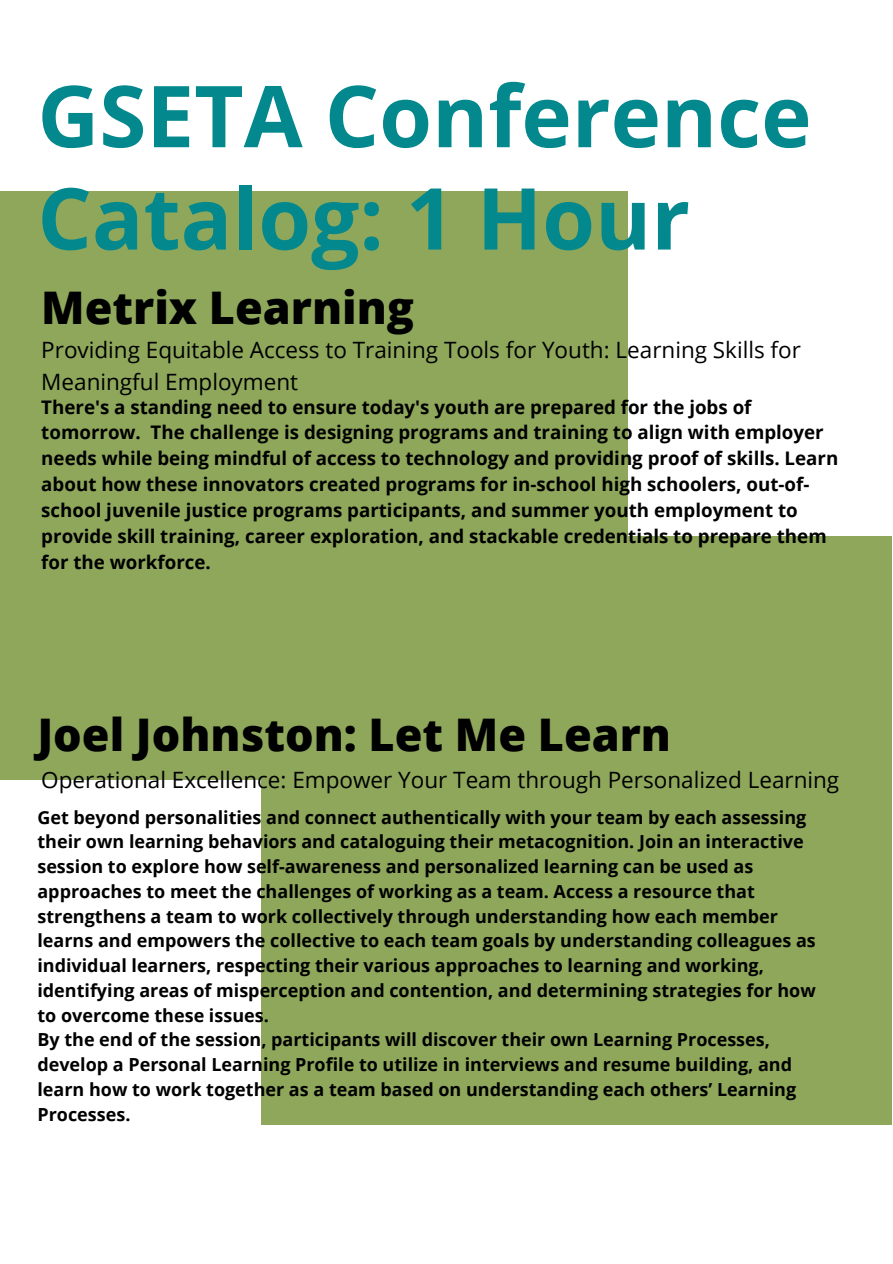
<style>
.page{position:relative;width:893px;height:1264px;background:#fff}
.page>*{position:absolute;margin:0;border:0;box-sizing:border-box;transform-origin:0 0}
.t1{font:700 85.5px/102.3px "Open Sans";color:#03888d}
.t2{font:800 45px "Open Sans";color:#000}
.t3{font:22.5px/31.5px "Open Sans";color:#000}
.t4{font:700 18.75px/25.8px "Open Sans";color:#000}
.t5{font:700 18px/24.8px "Open Sans";color:#000}
</style>
<div class="page">
<div style="left:261px;top:537px;width:631px;height:587px;background:#8ea75b"></div>
<div style="left:0;top:192px;width:627px;height:587px;background:#8ea75b"></div>
<h1 class="t1" style="left:37px;top:63px;width:775px">GSETA Conference<br>Catalog: 1 Hour</h1>
<h2 class="t2" style="left:41px;top:276px;width:374px">Metrix Learning</h2>
<p class="t3" style="left:41px;top:333px;width:761px">Providing Equitable Access to Training Tools for Youth: Learning Skills for<br>Meaningful Employment</p>
<p class="t4" style="left:41px;top:393px;width:798px">There's a standing need to ensure today's youth are prepared for the jobs of tomorrow. The challenge is designing programs and training to align with employer needs while being mindful of access to technology and providing proof of skills. Learn about how these innovators created programs for in-school high schoolers, out-of&shy;school juvenile justice programs participants, and summer youth employment to provide skill training, career exploration, and stackable credentials to prepare them for the workforce.</p>
<h2 class="t2" style="left:37px;top:702px;width:635px">Joel Johnston: Let Me Learn</h2>
<p class="t3" style="left:41px;top:763px;width:799px">Operational Excellence: Empower Your Team through Personalized Learning</p>
<p class="t5" style="left:37px;top:804px;width:779px">Get beyond personalities and connect authentically with your team by each assessing their own learning behaviors and cataloguing their metacognition. Join an interactive session to explore how self-awareness and personalized learning can be used as approaches to meet the challenges of working as a team. Access a resource that strengthens a team to work collectively through understanding how each member learns and empowers the collective to each team goals by understanding colleagues as individual learners, respecting their various approaches to learning and working, identifying areas of misperception and contention, and determining strategies for how to overcome these issues.<br>By the end of the session, participants will discover their own Learning Processes, develop a Personal Learning Profile to utilize in interviews and resume building, and learn how to work together as a team based on understanding each others’ Learning Processes.</p>
</div>
